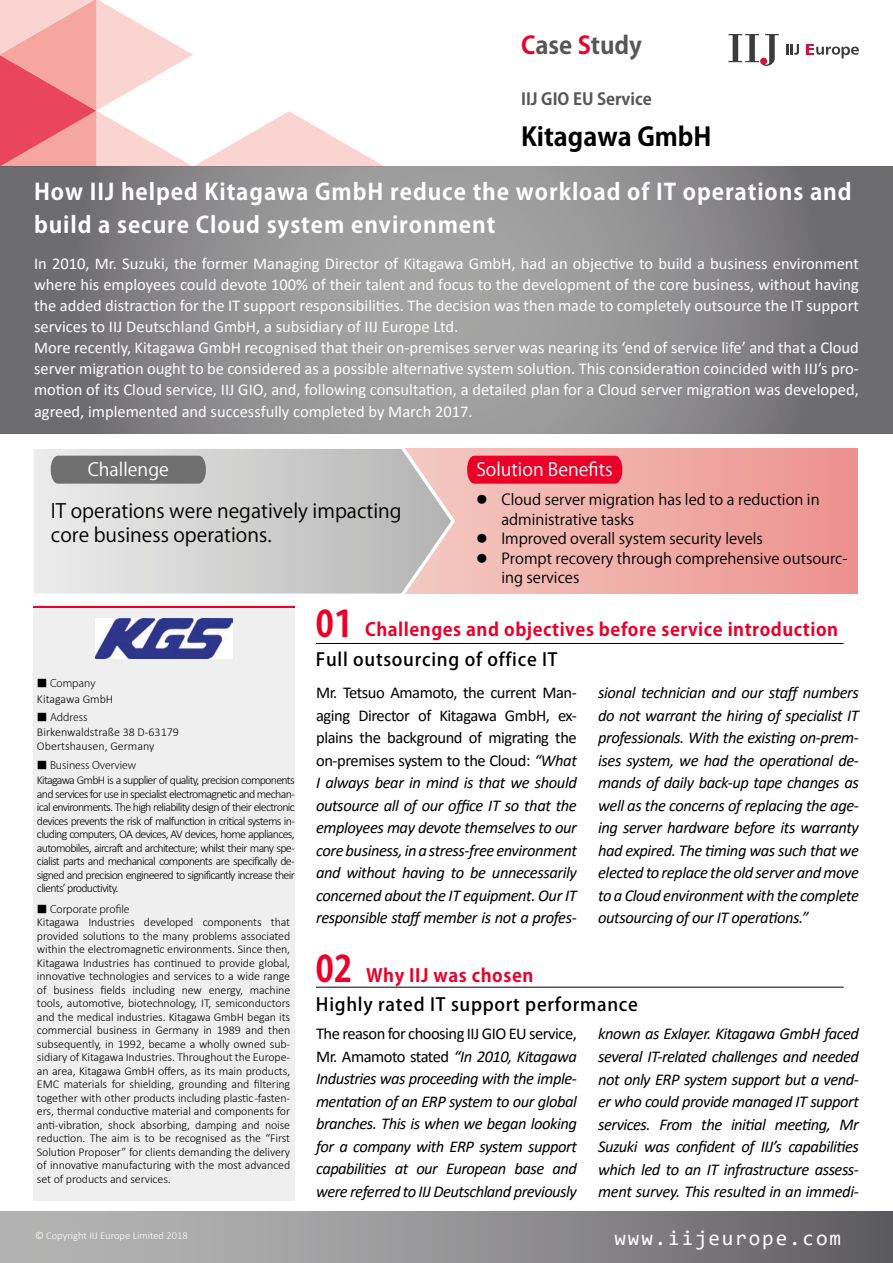
<style>
.page{position:relative;width:893px;height:1263px;background:#fff}
.page>*{position:absolute;margin:0;border:0;box-sizing:border-box;transform-origin:0 0}
.t1{font:700 36px "Koz Go Pr 6 N";color:#ea0029}
.t2{font:700 25.5px "Koz Go Pr 6 N";color:#000}
.t3{font:700 24px "Koz Go Pr 6 N";color:#575756}
.t4{font:700 22.5px/33px "Koz Go Pr 6 N";letter-spacing:.04em;color:#fff}
.t5{font:21px "Consolas";letter-spacing:.09em;color:#fff}
.t6{font:19.5px/24px "Koz Go Pr 6 N";color:#000}
.t7{font:700 18px "Koz Go Pr 6 N";letter-spacing:.03em;color:#ea0029}
.t8{font:500 18px "Koz Go Pr 6 N";letter-spacing:.04em;color:#000}
.t9{font:18px "Koz Go Pr 6 N";color:#fff}
.t10{font:italic 16.5px/22.5px "Calibri";letter-spacing:-.025em;color:#000;text-align:justify}
.t11{font:16.5px/21px "Calibri";color:#fff}
.t12{font:700 16.5px "Koz Go Pr 6 N";color:#575756}
.t13{font:15px "Koz Go Pr 6 N";color:#000}
.t14{font:300 12px/13.5px "Calibri";letter-spacing:-.01em;color:#000;text-align:justify}
.t15{font:300 10.5px "Koz Go Pr 6 N";color:#000}
.t16{font:300 10.5px "Calibri";color:#fff}
.s1{color:#ea0029}
.s2{font-style:normal}
</style>
<div class="page">
<div style="left:0;top:1212px;width:893px;height:51px;background:linear-gradient(to right,#bfbfbe,#646266)"></div>
<svg style="left:0;top:0;width:386px;height:167px"></svg>
<svg style="left:457px;top:449px;width:401px;height:144px;background:#efa9a4"></svg>
<svg style="left:34px;top:448px;width:422px;height:146px;background:#d3d0d0"></svg>
<div style="left:51px;top:456px;width:155px;height:28px;background:#706f6f"></div>
<div style="left:467px;top:456px;width:155px;height:28px;background:#ea0029"></div>
<svg style="left:0;top:167px;width:893px;height:267px;background:#8a8a8b"></svg>
<svg style="left:728px;top:34px;width:51px;height:32px"></svg>
<svg style="left:786px;top:44px;width:13px;height:11px"></svg>
<svg style="left:806px;top:44px;width:53px;height:14px"></svg>
<div style="left:33px;top:606px;width:262px;height:595px;background:#efefef"></div>
<hr style="left:33px;top:606px;width:262px;height:1px;background:#ea0029">
<hr style="left:316px;top:643px;width:528px;height:1px;background:#000">
<hr style="left:316px;top:987px;width:528px;height:1px;background:#000">
<img style="left:96px;top:618px;width:137px;height:41px">
<h3 class="t3" style="left:521px;top:32px;width:122px"><span class="s1">C</span>ase <span class="s1">S</span>tudy</h3>
<h3 class="t12" style="left:521px;top:89px;width:132px">IIJ GIO EU Service</h3>
<h2 class="t2" style="left:521px;top:122px;width:192px">Kitagawa GmbH</h2>
<h3 class="t4" style="left:34px;top:175px;width:819px">How IIJ helped Kitagawa GmbH reduce the workload of IT operations and build a secure Cloud system environment</h3>
<p class="t11" style="left:34px;top:252px;width:826px">In 2010, Mr. Suzuki, the former Managing Director of Kitagawa GmbH, had an objective to build a business environment where his employees could devote 100% of their talent and focus to the development of the core business, without having the added distraction for the IT support responsibilities. The decision was then made to completely outsource the IT support services to IIJ Deutschland GmbH, a subsidiary of IIJ Europe Ltd.<br>More recently, Kitagawa GmbH recognised that their on-premises server was nearing its ‘end of service life’ and that a Cloud server migration ought to be considered as a possible alternative system solution. This consideration coincided with IIJ’s pro&shy;motion of its Cloud service, IIJ GIO, and, following consultation, a detailed plan for a Cloud server migration was developed,</p>
<h3 class="t11" style="left:34px;top:401px;width:440px">agreed, implemented and successfully completed by March 2017.</h3>
<h3 class="t9" style="left:88px;top:459px;width:83px">Challenge</h3>
<h3 class="t9" style="left:476px;top:459px;width:138px">Solution Benefits</h3>
<h3 class="t6" style="left:51px;top:499px;width:352px">IT operations were negatively impacting core business operations.</h3>
<p class="t13" style="left:474px;top:491px;width:347px">⿟ Cloud server migration has led to a reduction in</p>
<p class="t13" style="left:501px;top:510px;width:134px">administrative tasks</p>
<p class="t13" style="left:474px;top:530px;width:290px">⿟ Improved overall system security levels</p>
<p class="t13" style="left:474px;top:549px;width:375px">⿟ Prompt recovery through comprehensive outsourc-</p>
<p class="t13" style="left:501px;top:569px;width:79px">ing services</p>
<h1 class="t1" style="left:316px;top:603px;width:37px">♳</h1>
<h3 class="t7" style="left:365px;top:619px;width:475px">Challenges and objectives before service introduction</h3>
<p class="t15" style="left:37px;top:677px;width:60px">■ Company</p>
<p class="t14" style="left:37px;top:692px;width:78px">Kitagawa GmbH</p>
<p class="t15" style="left:37px;top:711px;width:52px">■ Address</p>
<p class="t14" style="left:37px;top:725px;width:143px">Birkenwaldstraße 38 D-63179<br>Obertshausen, Germany</p>
<p class="t15" style="left:37px;top:759px;width:101px">■ Business Overview</p>
<p class="t14" style="left:37px;top:773px;width:259px">Kitagawa GmbH is a supplier of quality, precision components and services for use in specialist electromagnetic and mechan&shy;ical environments. The high reliability design of their electronic devices prevents the risk of malfunction in critical systems in&shy;cluding computers, OA devices, AV devices, home appliances, automobiles, aircraft and architecture; whilst their many spe&shy;cialist parts and mechanical components are specifically de&shy;signed and precision engineered to significantly increase their clients’ productivity.</p>
<p class="t15" style="left:37px;top:903px;width:94px">■ Corporate profile</p>
<p class="t14" style="left:37px;top:915px;width:255px">Kitagawa Industries developed components that provided solutions to the many problems associated within the electromagnetic environments. Since then, Kitagawa Industries has continued to provide global, innovative technologies and services to a wide range of business fields including new energy, machine tools, automotive, biotechnology, IT, semiconductors and the medical industries. Kitagawa GmbH began its commercial business in Germany in 1989 and then subsequently, in 1992, became a wholly owned sub&shy;sidiary of Kitagawa Industries. Throughout the Europe&shy;an area, Kitagawa GmbH offers, as its main products, EMC materials for shielding, grounding and filtering together with other products including plastic -fasten&shy;ers, thermal conductive material and components for anti-vibration, shock absorbing, damping and noise reduction. The aim is to be recognised as the “First Solution Proposer” for clients demanding the delivery of innovative manufacturing with the most advanced set of products and services.</p>
<p class="t16" style="left:35px;top:1229px;width:154px">© Copyright IIJ Europe Limited 2018</p>
<h3 class="t8" style="left:316px;top:649px;width:243px">Full outsourcing of office IT</h3>
<p class="t10" style="left:316px;top:681px;width:262px"><span class="s2">Mr. Tetsuo Amamoto, the current Man&shy;aging Director of Kitagawa GmbH, ex&shy;plains the background of migrating the on-premises system to the Cloud:</span> “What I always bear in mind is that we should outsource all of our office IT so that the employees may devote themselves to our core business, in a stress-free environment and without having to be unnecessarily concerned about the IT equipment. Our IT responsible staff member is not a profes-</p>
<p class="t10" style="left:598px;top:681px;width:262px">sional technician and our staff numbers do not warrant the hiring of specialist IT professionals. With the existing on-prem&shy;ises system, we had the operational de&shy;mands of daily back-up tape changes as well as the concerns of replacing the age&shy;ing server hardware before its warranty had expired. The timing was such that we elected to replace the old server and move to a Cloud environment with the complete outsourcing of our IT operations.”</p>
<h1 class="t1" style="left:316px;top:948px;width:37px">♴</h1>
<h3 class="t7" style="left:366px;top:965px;width:169px">Why IIJ was chosen</h3>
<h3 class="t8" style="left:316px;top:994px;width:323px">Highly rated IT support performance</h3>
<p class="t10" style="left:316px;top:1022px;width:262px"><span class="s2">The reason for choosing IIJ GIO EU service, Mr. Amamoto stated</span> “In 2010, Kitagawa Industries was proceeding with the imple&shy;mentation of an ERP system to our global branches. This is when we began looking for a company with ERP system support capabilities at our European base and were referred to IIJ Deutschland previously</p>
<p class="t10" style="left:598px;top:1022px;width:262px">known as Exlayer. Kitagawa GmbH faced several IT-related challenges and needed not only ERP system support but a vend&shy;er who could provide managed IT support services. From the initial meeting, Mr Suzuki was confident of IIJ’s capabilities which led to an IT infrastructure assess&shy;ment survey. This resulted in an immedi-</p>
<h3 class="t5" style="left:614px;top:1224px;width:228px">www.iijeurope.com</h3>
</div>
